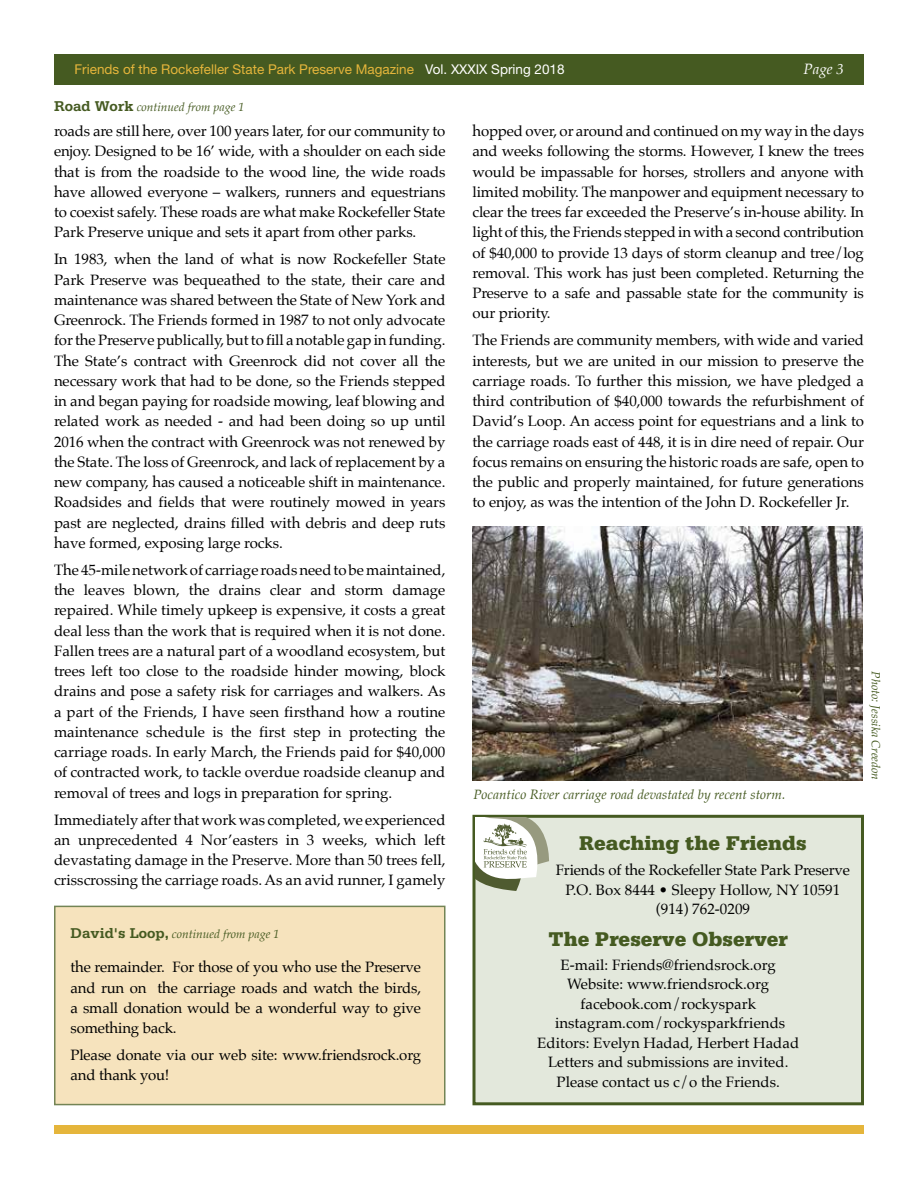
<style>
.page{position:relative;width:918px;height:1188px;background:#fff}
.page>*{position:absolute;margin:0;border:0;box-sizing:border-box;transform-origin:0 0}
.t1{font:900 21px "Serifa";color:#455a21}
.t2{font:15px/20.2px "Palatino";letter-spacing:-.005em;color:#000;text-align:justify}
.t3{font:italic 15px "Palatino";color:#fff}
.t4{font:13.5px "Helvetica Neue";color:#e5b53b}
.t5{font:italic 13.5px "Palatino";color:#455a21}
.t6{font:italic 12px "Palatino";color:#455a21}
.s1{color:#fff}
.s2{font-family:"Serifa";font-weight:700;font-style:normal;font-size:15px}
</style>
<div class="page">
<div style="left:54px;top:54px;width:810px;height:30px;background:#455a21"></div>
<div style="left:54px;top:1125px;width:810px;height:9px;background:#e5b53b"></div>
<div style="left:54px;top:906px;width:392px;height:199px;background:#f6e3bd;border:2px solid #738455"></div>
<div style="left:474px;top:816px;width:388px;height:288px;background:#e3e8dc"></div>
<div style="left:472px;top:815px;width:392px;height:290px;border:3px solid #455a21"></div>
<svg style="left:476px;top:818px;width:74px;height:73px"></svg>
<img style="left:472px;top:526px;width:391px;height:254px">
<p class="t4" style="left:75px;top:61px;width:492px">Friends of the Rockefeller State Park Preserve Magazine <span class="s1">Vol. XXXIX Spring 2018</span></p>
<p class="t3" style="left:804px;top:56px;width:42px">Page 3</p>
<p class="t6" style="left:54px;top:97px;width:192px"><span class="s2">Road Work</span> continued from page 1</p>
<p class="t2" style="left:54px;top:121px;width:393px">roads are still here, over 100 years later, for our community to enjoy. Designed to be 16’ wide, with a shoulder on each side that is from the roadside to the wood line, the wide roads have allowed everyone – walkers, runners and equestrians to coexist safely. These roads are what make Rockefeller State Park Preserve unique and sets it apart from other parks.</p>
<p class="t2" style="left:54px;top:249px;width:393px">In 1983, when the land of what is now Rockefeller State Park Preserve was bequeathed to the state, their care and maintenance was shared between the State of New York and Greenrock. The Friends formed in 1987 to not only advocate for the Preserve publically, but to fill a notable gap in funding.<br>The State’s contract with Greenrock did not cover all the necessary work that had to be done, so the Friends stepped in and began paying for roadside mowing, leaf blowing and related work as needed - and had been doing so up until 2016 when the contract with Greenrock was not renewed by the State. The loss of Greenrock, and lack of replacement by a new company, has caused a noticeable shift in maintenance.<br>Roadsides and fields that were routinely mowed in years past are neglected, drains filled with debris and deep ruts have formed, exposing large rocks.</p>
<p class="t2" style="left:54px;top:559px;width:393px">The 45-mile network of carriage roads need to be maintained, the leaves blown, the drains clear and storm damage repaired. While timely upkeep is expensive, it costs a great deal less than the work that is required when it is not done.<br>Fallen trees are a natural part of a woodland ecosystem, but trees left too close to the roadside hinder mowing, block drains and pose a safety risk for carriages and walkers. As a part of the Friends, I have seen firsthand how a routine maintenance schedule is the first step in protecting the carriage roads. In early March, the Friends paid for $40,000 of contracted work, to tackle overdue roadside cleanup and removal of trees and logs in preparation for spring.</p>
<p class="t2" style="left:54px;top:809px;width:393px">Immediately after that work was completed, we experienced an unprecedented 4 Nor’easters in 3 weeks, which left devastating damage in the Preserve. More than 50 trees fell, crisscrossing the carriage roads. As an avid runner, I gamely</p>
<p class="t6" style="left:70px;top:924px;width:211px"><span class="s2">David's Loop,</span> continued from page 1</p>
<p class="t2" style="left:70px;top:957px;width:352px">the remainder. For those of you who use the Preserve and run on the carriage roads and watch the birds, a small donation would be a wonderful way to give something back.</p>
<p class="t2" style="left:70px;top:1045px;width:352px">Please donate via our web site: www.friendsrock.org and thank you!</p>
<p class="t2" style="left:472px;top:121px;width:393px">hopped over, or around and continued on my way in the days and weeks following the storms. However, I knew the trees would be impassable for horses, strollers and anyone with limited mobility. The manpower and equipment necessary to clear the trees far exceeded the Preserve’s in-house ability. In light of this, the Friends stepped in with a second contribution of $40,000 to provide 13 days of storm cleanup and tree/log removal. This work has just been completed. Returning the Preserve to a safe and passable state for the community is our priority.</p>
<p class="t2" style="left:472px;top:330px;width:393px">The Friends are community members, with wide and varied interests, but we are united in our mission to preserve the carriage roads. To further this mission, we have pledged a third contribution of $40,000 towards the refurbishment of David’s Loop. An access point for equestrians and a link to the carriage roads east of 448, it is in dire need of repair. Our focus remains on ensuring the historic roads are safe, open to the public and properly maintained, for future generations to enjoy, as was the intention of the John D. Rockefeller Jr.</p>
<p class="t5" style="left:473px;top:783px;width:313px">Pocantico River carriage road devastated by recent storm.</p>
<h1 class="t1" style="left:579px;top:831px;width:229px">Reaching the Friends</h1>
<p class="t2" style="left:556px;top:860px;width:296px;line-height:19.5px;text-align:center">Friends of the Rockefeller State Park Preserve<br>P.O. Box 8444 • Sleepy Hollow, NY 10591 (914) 762-0209</p>
<h1 class="t1" style="left:549px;top:926px;width:241px">The Preserve Observer</h1>
<p class="t2" style="left:537px;top:955px;width:263px;line-height:19.5px;text-align:center">E-mail: Friends@friendsrock.org Website: www.friendsrock.org facebook.com/rockyspark instagram.com/rockysparkfriends Editors: Evelyn Hadad, Herbert Hadad Letters and submissions are invited.<br>Please contact us c/o the Friends.</p>
<p class="t6" style="left:886px;top:671px;width:110px;rotate:90deg">Photo: Jessika Creedon</p>
</div>
